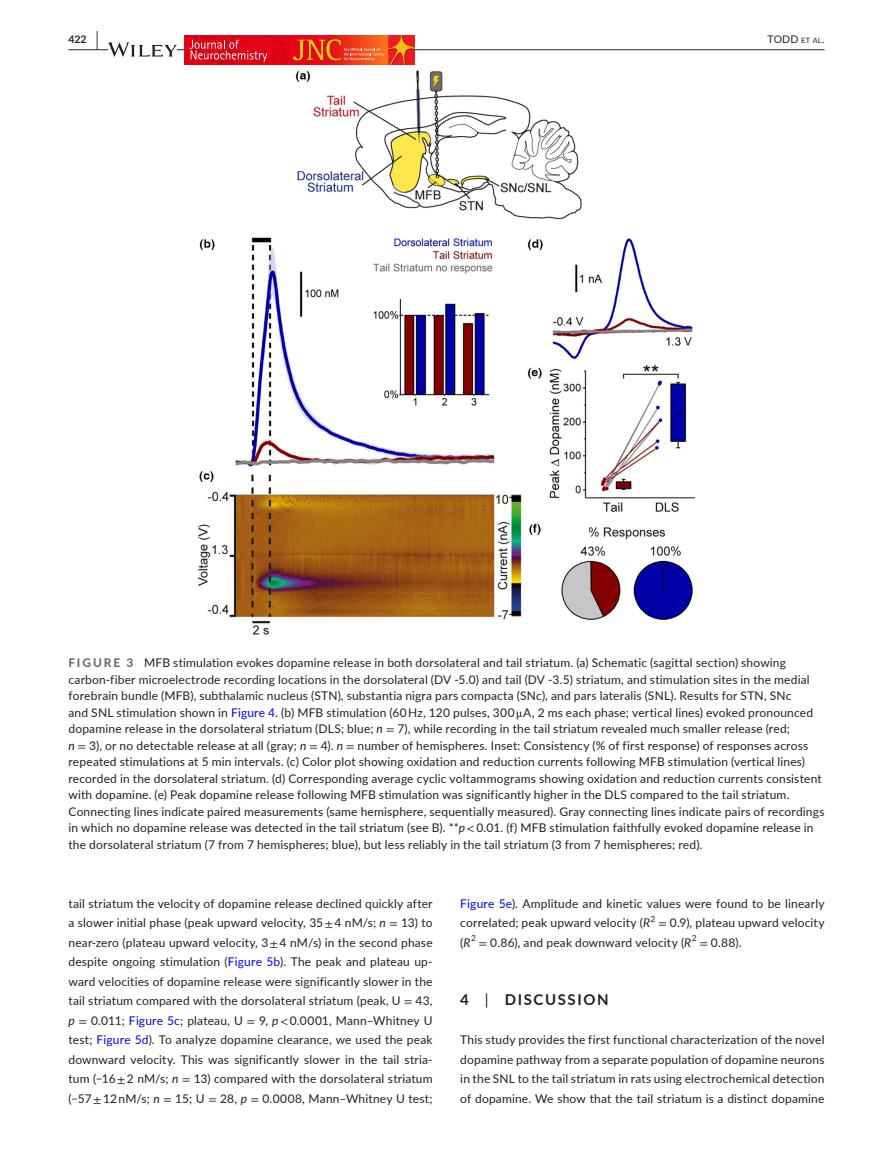
<style>
.page{position:relative;width:893px;height:1174px;background:#fff}
.page>*{position:absolute;margin:0;border:0;box-sizing:border-box;transform-origin:0 0}
.t1{font:700 15px "Lato";letter-spacing:.11em;color:#231f20}
.t2{font:12px/19.5px "Lato";letter-spacing:.015em;color:#231f20;text-align:justify}
.t3{font:10.5px "Lato";color:#231f20}
.t4{font:700 10.5px "Lato";color:#231f20}
.t5{font:8.4px "Lato";color:#231f20}
.s1{font-size:19.5px}
.s2{font-size:7.35px}
.s3{font-weight:700;color:#636366}
.s4{color:#00f}
.s5{font-family:"STIX"}
.s6{font-style:italic}
.s7{font-weight:400}
</style>
<div class="page">
<hr style="left:68px;top:49px;width:756px;height:1px;background:#231f20">
<svg style="left:108px;top:42px;width:69px;height:15px"></svg>
<img style="left:185px;top:35px;width:230px;height:29px">
<svg style="left:189px;top:40px;width:78px;height:22px;background:#e32e3c"></svg>
<svg style="left:293px;top:39px;width:91px;height:22px;background:#f04d22"></svg>
<img style="left:198px;top:70px;width:497px;height:565px">
<p class="t4" style="left:68px;top:31px;width:31px">422 <span class="s1">|</span></p>
<p class="t3" style="left:767px;top:31px;width:58px">TODD <span class="s2">et al</span>.</p>
<p class="t2" style="left:68px;top:654px;width:758px;line-height:16.5px;text-align:left"><span class="s3">FIGURE 3</span> MFB stimulation evokes dopamine release in both dorsolateral and tail striatum. (a) Schematic (sagittal section) showing carbon-fiber microelectrode recording locations in the dorsolateral (DV -5.0) and tail (DV -3.5) striatum, and stimulation sites in the medial forebrain bundle (MFB), subthalamic nucleus (STN), substantia nigra pars compacta (SNc), and pars lateralis (SNL). Results for STN, SNc<br>and SNL stimulation shown in <span class="s4">Figure 4</span>. (b) MFB stimulation (60 Hz, 120 pulses, 300 <span class="s5">μ</span>A, 2 ms each phase; vertical lines) evoked pronounced dopamine release in the dorsolateral striatum (DLS; blue; <span class="s6">n</span> <span class="s5">=</span> 7), while recording in the tail striatum revealed much smaller release (red;<br><span class="s6">n</span> <span class="s5">=</span> 3), or no detectable release at all (gray; <span class="s6">n</span> <span class="s5">=</span> 4). <span class="s6">n</span> <span class="s5">=</span> number of hemispheres. Inset: Consistency (% of first response) of responses across repeated stimulations at 5 min intervals. (c) Color plot showing oxidation and reduction currents following MFB stimulation (vertical lines) recorded in the dorsolateral striatum. (d) Corresponding average cyclic voltammograms showing oxidation and reduction currents consistent with dopamine. (e) Peak dopamine release following MFB stimulation was significantly higher in the DLS compared to the tail striatum.<br>Connecting lines indicate paired measurements (same hemisphere, sequentially measured). Gray connecting lines indicate pairs of recordings in which no dopamine release was detected in the tail striatum (see B). **<span class="s6">p</span><span class="s5">&lt;</span> 0.01. (f) MFB stimulation faithfully evoked dopamine release in the dorsolateral striatum (7 from 7 hemispheres; blue), but less reliably in the tail striatum (3 from 7 hemispheres; red).</p>
<p class="t2" style="left:68px;top:893px;width:366px">tail striatum the velocity of dopamine release declined quickly after a slower initial phase (peak upward velocity, 35 <span class="s5">±</span> 4 nM/s; <span class="s6">n</span> <span class="s5">=</span> 13) to near-zero (plateau upward velocity, 3 <span class="s5">±</span> 4 nM/s) in the second phase despite ongoing stimulation (<span class="s4">Figure 5b</span>). The peak and plateau up&shy;ward velocities of dopamine release were significantly slower in the tail striatum compared with the dorsolateral striatum (peak, U <span class="s5">=</span> 43, <span class="s6">p</span> <span class="s5">=</span> 0.011; <span class="s4">Figure 5c</span>; plateau, U <span class="s5">=</span> 9, <span class="s6">p</span><span class="s5">&lt;</span> 0.0001, Mann–Whitney U test; <span class="s4">Figure 5d</span>). To analyze dopamine clearance, we used the peak downward velocity. This was significantly slower in the tail stria&shy;tum (−16 <span class="s5">±</span> 2 nM/s; <span class="s6">n</span> <span class="s5">=</span> 13) compared with the dorsolateral striatum (−57 <span class="s5">±</span> 12 nM/s; <span class="s6">n</span> <span class="s5">=</span> 15; U <span class="s5">=</span> 28, <span class="s6">p</span> <span class="s5">=</span> 0.0008, Mann–Whitney U test;</p>
<p class="t2" style="left:460px;top:893px;width:366px"><span class="s4">Figure 5e</span>). Amplitude and kinetic values were found to be linearly correlated; peak upward velocity (<span class="s6">R</span></p>
<p class="t5" style="left:651px;top:913px;width:6px">2</p>
<p class="t2" style="left:659px;top:912px;width:167px"><span class="s5">=</span> 0.9), plateau upward velocity</p>
<p class="t2" style="left:460px;top:932px;width:12px">(<span class="s6">R</span></p>
<p class="t5" style="left:471px;top:932px;width:6px">2</p>
<p class="t2" style="left:479px;top:932px;width:214px"><span class="s5">=</span> 0.86), and peak downward velocity (<span class="s6">R</span></p>
<p class="t5" style="left:692px;top:932px;width:6px">2</p>
<p class="t2" style="left:700px;top:932px;width:43px"><span class="s5">=</span> 0.88).</p>
<p class="t1" style="left:460px;top:989px;width:150px">4 <span class="s7">|</span> DISCUSSION</p>
<p class="t2" style="left:460px;top:1029px;width:366px">This study provides the first functional characterization of the novel dopamine pathway from a separate population of dopamine neurons in the SNL to the tail striatum in rats using electrochemical detection of dopamine. We show that the tail striatum is a distinct dopamine</p>
</div>
